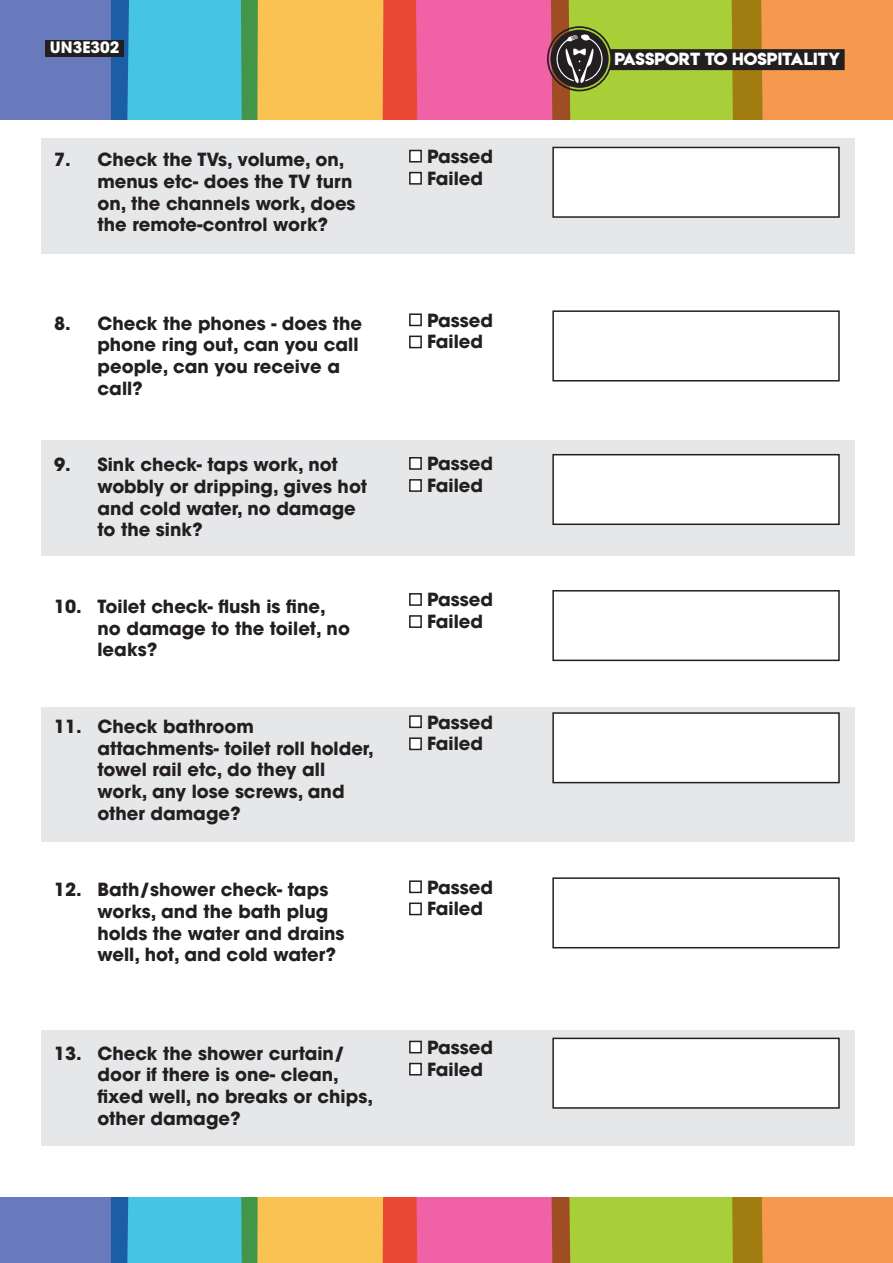
<style>
.page{position:relative;width:893px;height:1263px;background:#fff}
.page>*{position:absolute;margin:0;border:0;box-sizing:border-box;transform-origin:0 0}
.t1{font:700 18px/21.6px "ITC Avant Garde Pro";color:#231f20}
.t2{font:15.6px "Lemon Milkbold";color:#fff}
.t3{font:700 15.6px "ITC Avant Garde Pro";color:#fff}
</style>
<div class="page">
<div style="left:41px;top:138px;width:814px;height:116px;background:#e6e7e9"></div>
<div style="left:41px;top:440px;width:814px;height:116px;background:#e6e7e9"></div>
<div style="left:41px;top:1030px;width:814px;height:116px;background:#e6e7e9"></div>
<div style="left:41px;top:707px;width:814px;height:135px;background:#e6e7e9"></div>
<svg style="left:0;top:1198px;width:893px;height:65px;background:#b29b75"></svg>
<svg style="left:0;top:0;width:893px;height:120px;background:#a99274"></svg>
<div style="left:547px;top:26px;width:65px;height:65px;border:2px solid #231f20;border-radius:50%"></div>
<div style="left:46px;top:40px;width:78px;height:16px;background:#231f20"></div>
<div style="left:410px;top:150px;width:11px;height:12px;background:#fff"></div>
<div style="left:409px;top:150px;width:13px;height:12px;border:2px solid #231f20"></div>
<div style="left:410px;top:173px;width:11px;height:11px;background:#fff"></div>
<div style="left:409px;top:172px;width:13px;height:13px;border:2px solid #231f20"></div>
<div style="left:409px;top:313px;width:13px;height:13px;border:2px solid #231f20"></div>
<div style="left:409px;top:336px;width:13px;height:12px;border:2px solid #231f20"></div>
<div style="left:410px;top:458px;width:11px;height:11px;background:#fff"></div>
<div style="left:409px;top:457px;width:13px;height:13px;border:2px solid #231f20"></div>
<div style="left:410px;top:480px;width:11px;height:11px;background:#fff"></div>
<div style="left:409px;top:479px;width:13px;height:13px;border:2px solid #231f20"></div>
<div style="left:409px;top:593px;width:13px;height:13px;border:2px solid #231f20"></div>
<div style="left:409px;top:615px;width:13px;height:13px;border:2px solid #231f20"></div>
<div style="left:410px;top:716px;width:11px;height:11px;background:#fff"></div>
<div style="left:409px;top:715px;width:13px;height:13px;border:2px solid #231f20"></div>
<div style="left:410px;top:738px;width:11px;height:11px;background:#fff"></div>
<div style="left:409px;top:737px;width:13px;height:13px;border:2px solid #231f20"></div>
<div style="left:409px;top:880px;width:13px;height:13px;border:2px solid #231f20"></div>
<div style="left:409px;top:902px;width:13px;height:13px;border:2px solid #231f20"></div>
<div style="left:410px;top:1041px;width:11px;height:12px;background:#fff"></div>
<div style="left:409px;top:1041px;width:13px;height:12px;border:2px solid #231f20"></div>
<div style="left:410px;top:1063px;width:11px;height:12px;background:#fff"></div>
<div style="left:409px;top:1063px;width:13px;height:12px;border:2px solid #231f20"></div>
<div style="left:553px;top:147px;width:286px;height:70px;background:#fff"></div>
<div style="left:552px;top:147px;width:288px;height:71px;border:2px solid #231f20"></div>
<div style="left:552px;top:310px;width:288px;height:71px;border:2px solid #231f20"></div>
<div style="left:553px;top:455px;width:286px;height:69px;background:#fff"></div>
<div style="left:552px;top:454px;width:288px;height:71px;border:2px solid #231f20"></div>
<div style="left:552px;top:590px;width:288px;height:71px;border:2px solid #231f20"></div>
<div style="left:553px;top:713px;width:286px;height:70px;background:#fff"></div>
<div style="left:552px;top:712px;width:288px;height:71px;border:2px solid #231f20"></div>
<div style="left:552px;top:877px;width:288px;height:71px;border:2px solid #231f20"></div>
<div style="left:553px;top:1038px;width:286px;height:70px;background:#fff"></div>
<div style="left:552px;top:1038px;width:288px;height:71px;border:2px solid #231f20"></div>
<p class="t3" style="left:50px;top:37px;width:71px">UN3E302</p>
<p class="t1" style="left:98px;top:149px;width:260px;text-indent:-44px">7. Check the TVs, volume, on, menus etc- does the TV turn on, the channels work, does the remote-control work?</p>
<p class="t1" style="left:427px;top:145px;width:67px">Passed<br>Failed</p>
<p class="t1" style="left:98px;top:312px;width:266px;text-indent:-44px">8. Check the phones - does the phone ring out, can you call people, can you receive a call?</p>
<p class="t1" style="left:427px;top:309px;width:67px">Passed<br>Failed</p>
<p class="t1" style="left:98px;top:454px;width:271px;text-indent:-44px">9. Sink check- taps work, not wobbly or dripping, gives hot and cold water, no damage to the sink?</p>
<p class="t1" style="left:427px;top:453px;width:67px">Passed<br>Failed</p>
<p class="t1" style="left:98px;top:595px;width:254px;text-indent:-44px">10. Toilet check- flush is fine, no damage to the toilet, no leaks?</p>
<p class="t1" style="left:427px;top:589px;width:67px">Passed<br>Failed</p>
<p class="t1" style="left:98px;top:715px;width:278px;text-indent:-44px">11. Check bathroom attachments- toilet roll holder, towel rail etc, do they all work, any lose screws, and other damage?</p>
<p class="t1" style="left:427px;top:711px;width:67px">Passed<br>Failed</p>
<p class="t1" style="left:98px;top:879px;width:249px;text-indent:-44px">12. Bath/shower check- taps works, and the bath plug holds the water and drains well, hot, and cold water?</p>
<p class="t1" style="left:427px;top:876px;width:67px">Passed<br>Failed</p>
<p class="t1" style="left:98px;top:1042px;width:277px;text-indent:-44px">13. Check the shower curtain/ door if there is one- clean, fixed well, no breaks or chips, other damage?</p>
<p class="t1" style="left:427px;top:1036px;width:67px">Passed<br>Failed</p>
<p class="t2" style="left:615px;top:48px;width:227px">PASSPORT to HOSPITALITY</p>
</div>
